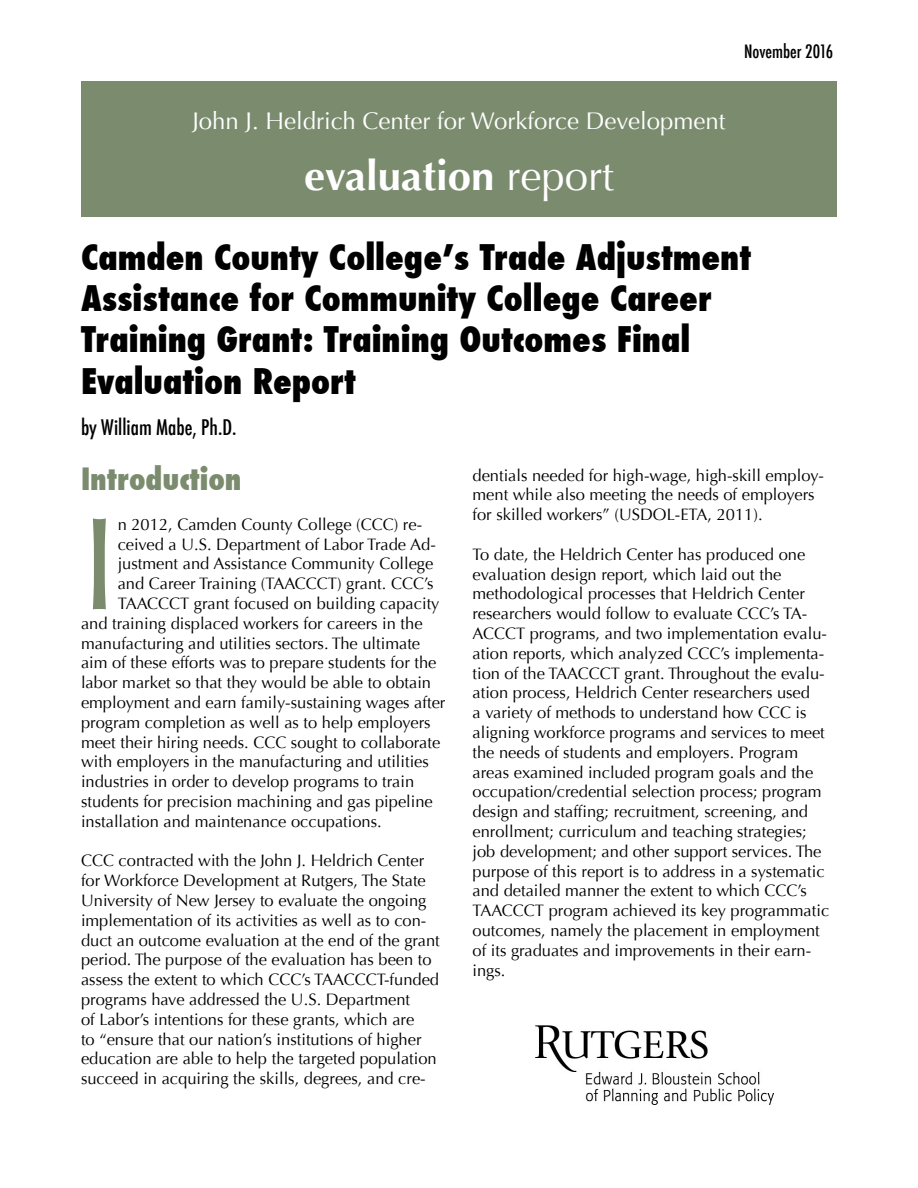
<style>
.page{position:relative;width:918px;height:1188px;background:#fff}
.page>*{position:absolute;margin:0;border:0;box-sizing:border-box;transform-origin:0 0}
.t1{font:132.15px "Optima";color:#7b8c6e}
.t2{font:700 42px "Optima";color:#fff}
.t3{font:800 condensed 34.5px/41.4px "Futura";color:#000}
.t4{font:800 condensed 30px "Futura";color:#7b8c6e}
.t5{font:24px "Optima";color:#fff}
.t6{font:500 condensed 21px "Futura";color:#000}
.t7{font:500 condensed 18px "Futura";color:#000}
.t8{font:16.5px/19.8px "Optima";color:#000}
.s1{font-weight:400}
</style>
<div class="page">
<div style="left:81px;top:82px;width:756px;height:135px;background:#7b8c6e"></div>
<img style="left:536px;top:1025px;width:238px;height:79px">
<p class="t7" style="left:744px;top:40px;width:91px">November 2016</p>
<h3 class="t5" style="left:192px;top:107px;width:535px">John J. Heldrich Center for Workforce Development</h3>
<h2 class="t2" style="left:304px;top:151px;width:311px">evaluation <span class="s1">report</span></h2>
<h3 class="t3" style="left:81px;top:236px;width:672px">Camden County College’s Trade Adjustment Assistance for Community College Career Training Grant: Training Outcomes Final Evaluation Report</h3>
<p class="t6" style="left:81px;top:413px;width:157px">by William Mabe, Ph.D.</p>
<h3 class="t4" style="left:81px;top:459px;width:162px">Introduction</h3>
<h1 class="t1" style="left:81px;top:488px;width:38px">I</h1>
<p class="t8" style="left:118px;top:515px;width:306px">n 2012, Camden County College (CCC) re-</p>
<p class="t8" style="left:118px;top:534px;width:320px">ceived a U.S. Department of Labor Trade Ad-</p>
<p class="t8" style="left:118px;top:554px;width:317px">justment and Assistance Community College</p>
<p class="t8" style="left:118px;top:574px;width:317px">and Career Training (TAACCCT) grant. CCC’s</p>
<p class="t8" style="left:118px;top:594px;width:323px">TAACCCT grant focused on building capacity</p>
<p class="t8" style="left:81px;top:614px;width:343px">and training displaced workers for careers in the</p>
<p class="t8" style="left:81px;top:633px;width:341px">manufacturing and utilities sectors. The ultimate</p>
<p class="t8" style="left:81px;top:653px;width:357px">aim of these efforts was to prepare students for the</p>
<p class="t8" style="left:81px;top:673px;width:352px">labor market so that they would be able to obtain</p>
<p class="t8" style="left:81px;top:693px;width:366px">employment and earn family-sustaining wages after</p>
<p class="t8" style="left:81px;top:713px;width:351px">program completion as well as to help employers</p>
<p class="t8" style="left:81px;top:732px;width:361px">meet their hiring needs. CCC sought to collaborate</p>
<p class="t8" style="left:81px;top:752px;width:349px">with employers in the manufacturing and utilities</p>
<p class="t8" style="left:81px;top:772px;width:335px">industries in order to develop programs to train</p>
<p class="t8" style="left:81px;top:792px;width:353px">students for precision machining and gas pipeline</p>
<p class="t8" style="left:81px;top:812px;width:302px">installation and maintenance occupations.</p>
<p class="t8" style="left:81px;top:851px;width:360px">CCC contracted with the John J. Heldrich Center for Workforce Development at Rutgers, The State University of New Jersey to evaluate the ongoing implementation of its activities as well as to con&shy;duct an outcome evaluation at the end of the grant period. The purpose of the evaluation has been to assess the extent to which CCC’s TAACCCT-funded programs have addressed the U.S. Department<br>of Labor’s intentions for these grants, which are<br>to “ensure that our nation’s institutions of higher education are able to help the targeted population succeed in acquiring the skills, degrees, and cre-</p>
<p class="t8" style="left:472px;top:465px;width:353px">dentials needed for high-wage, high-skill employ&shy;ment while also meeting the needs of employers for skilled workers” (USDOL-ETA, 2011).</p>
<p class="t8" style="left:472px;top:545px;width:358px">To date, the Heldrich Center has produced one evaluation design report, which laid out the methodological processes that Heldrich Center researchers would follow to evaluate CCC’s TA-ACCCT programs, and two implementation evalu&shy;ation reports, which analyzed CCC’s implementa&shy;tion of the TAACCCT grant. Throughout the evalu&shy;ation process, Heldrich Center researchers used<br>a variety of methods to understand how CCC is aligning workforce programs and services to meet the needs of students and employers. Program areas examined included program goals and the occupation/credential selection process; program design and staffing; recruitment, screening, and enrollment; curriculum and teaching strategies; job development; and other support services. The purpose of this report is to address in a systematic and detailed manner the extent to which CCC’s TAACCCT program achieved its key programmatic outcomes, namely the placement in employment of its graduates and improvements in their earn&shy;ings.</p>
</div>
